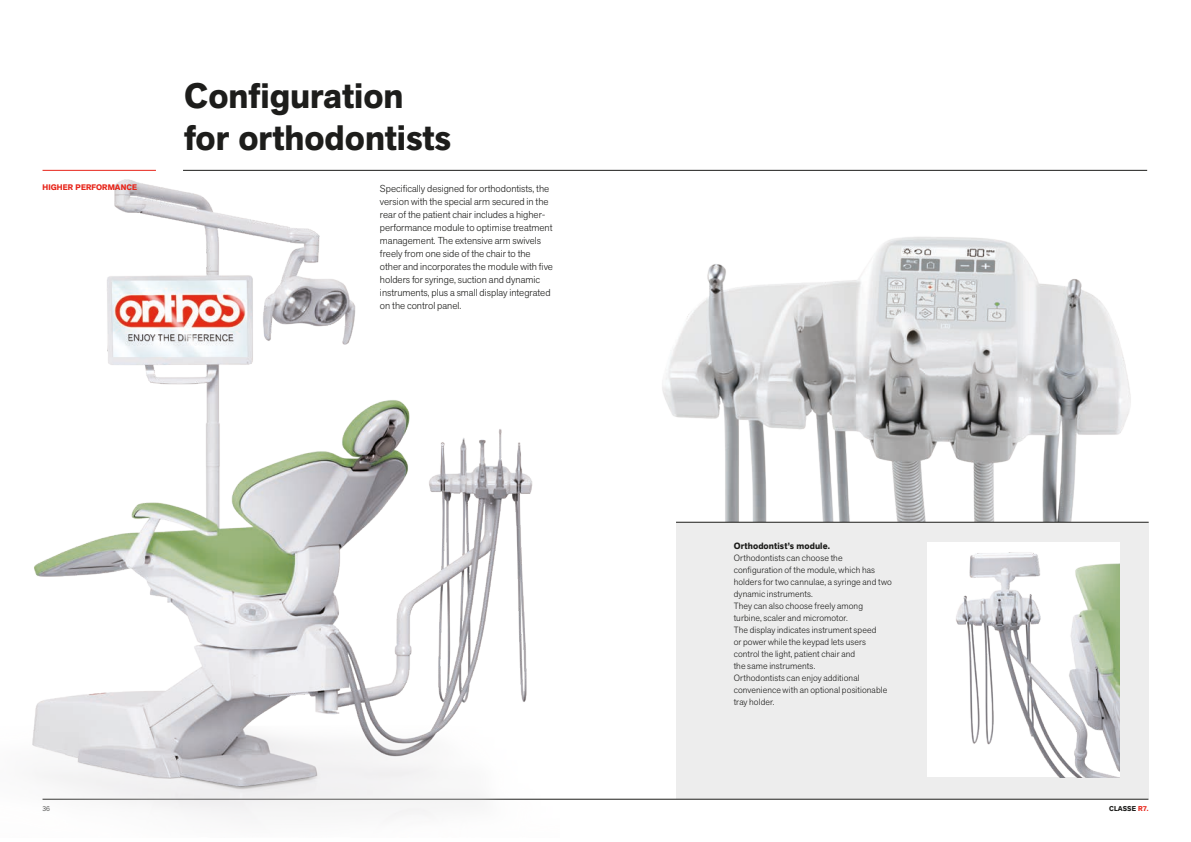
<style>
.page{position:relative;width:1191px;height:842px;background:#fff}
.page>*{position:absolute;margin:0;border:0;box-sizing:border-box;transform-origin:0 0}
.t1{font:700 35px/42px "Akzid Grtsk Next";color:#1d1d1b}
.t2{font:300 10px/13px "Akzid Grtsk Next";color:#1d1d1b}
.t3{font:300 9px/12px "Akzid Grtsk Next";letter-spacing:.01em;color:#1d1d1b}
.t4{font:700 9px "Akzid Grtsk Next";letter-spacing:.01em;color:#1d1d1b}
.t5{font:700 8px "Akzid Grtsk Next";letter-spacing:.01em;color:#e72419}
.t6{font:700 7px "Akzid Grtsk Next";letter-spacing:.01em;color:#1d1d1b}
.t7{font:300 7px "Akzid Grtsk Next";color:#1d1d1b}
.s1{color:#e72419}
</style>
<div class="page">
<div style="left:676px;top:522px;width:472px;height:277px;background:#ededed"></div>
<hr style="left:183px;top:170px;width:964px;height:1px;background:#1d1d1b">
<hr style="left:43px;top:799px;width:1105px;height:1px;background:#1d1d1b">
<img style="left:662px;top:237px;width:480px;height:285px">
<img style="left:927px;top:542px;width:192px;height:235px">
<img style="left:32px;top:169px;width:527px;height:648px">
<hr style="left:676px;top:522px;width:472px;height:1px;background:#1d1d1b">
<h1 class="t1" style="left:184px;top:75px;width:268px">Configuration for orthodontists</h1>
<p class="t5" style="left:43px;top:182px;width:96px">HIGHER PERFORMANCE</p>
<p class="t2" style="left:380px;top:182px;width:174px">Specifically designed for orthodontists, the version with the special arm secured in the rear of the patient chair includes a higher&shy;performance module to optimise treatment management. The extensive arm swivels freely from one side of the chair to the other and incorporates the module with five holders for syringe, suction and dynamic instruments, plus a small display integrated on the control panel.</p>
<p class="t4" style="left:733px;top:540px;width:98px">Orthodontist’s module.</p>
<p class="t3" style="left:733px;top:552px;width:160px">Orthodontists can choose the configuration of the module, which has holders for two cannulae, a syringe and two dynamic instruments.<br>They can also choose freely among turbine, scaler and micromotor.<br>The display indicates instrument speed<br>or power while the keypad lets users control the light, patient chair and<br>the same instruments.<br>Orthodontists can enjoy additional convenience with an optional positionable tray holder.</p>
<p class="t7" style="left:43px;top:804px;width:9px">36</p>
<p class="t6" style="left:1109px;top:804px;width:41px">CLASSE <span class="s1">R7.</span></p>
</div>
